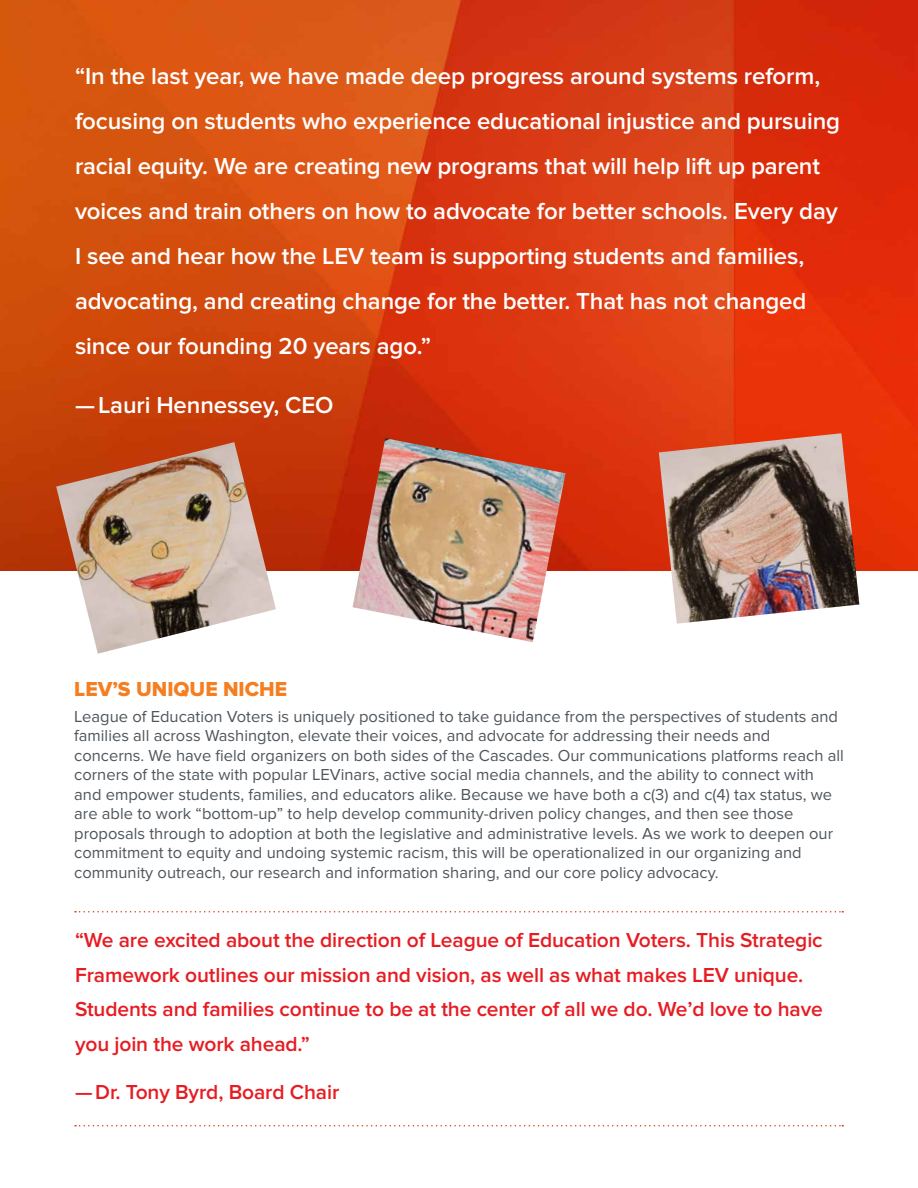
<style>
.page{position:relative;width:918px;height:1188px;background:#fff}
.page>*{position:absolute;margin:0;border:0;box-sizing:border-box;transform-origin:0 0}
.t1{font:600 24px/45px "Proxima Nova";letter-spacing:-.005em;color:#fff}
.t2{font:600 21px/34.5px "Proxima Nova";letter-spacing:-.005em;color:#e71c23}
.t3{font:21px "Proxima Nova Extrabld";color:#f57e20}
.t4{font:16.5px/19.5px "Proxima Nova";color:#4f555b}
</style>
<div class="page">
<img style="left:0;top:0;width:918px;height:570px">
<img style="left:56px;top:442px;width:220px;height:212px">
<img style="left:352px;top:438px;width:214px;height:204px">
<img style="left:659px;top:433px;width:200px;height:191px">
<svg style="left:75px;top:911px;width:768px;height:2px"></svg>
<svg style="left:75px;top:1125px;width:768px;height:1px"></svg>
<p class="t1" style="left:75px;top:54px;width:767px">“In the last year, we have made deep progress around systems reform, focusing on students who experience educational injustice and pursuing racial equity. We are creating new programs that will help lift up parent voices and train others on how to advocate for better schools. Every day I see and hear how the LEV team is supporting students and families, advocating, and creating change for the better. That has not changed since our founding 20 years ago.”</p>
<h1 class="t1" style="left:75px;top:383px;width:260px">— Lauri Hennessey, CEO</h1>
<p class="t3" style="left:74px;top:677px;width:214px">LEV’S UNIQUE NICHE</p>
<p class="t4" style="left:74px;top:707px;width:771px">League of Education Voters is uniquely positioned to take guidance from the perspectives of students and families all across Washington, elevate their voices, and advocate for addressing their needs and concerns. We have field organizers on both sides of the Cascades. Our communications platforms reach all corners of the state with popular LEVinars, active social media channels, and the ability to connect with and empower students, families, and educators alike. Because we have both a c(3) and c(4) tax status, we are able to work “bottom-up” to help develop community-driven policy changes, and then see those proposals through to adoption at both the legislative and administrative levels. As we work to deepen our commitment to equity and undoing systemic racism, this will be operationalized in our organizing and community outreach, our research and information sharing, and our core policy advocacy.</p>
<p class="t2" style="left:75px;top:923px;width:749px">“We are excited about the direction of League of Education Voters. This Strategic Framework outlines our mission and vision, as well as what makes LEV unique.<br>Students and families continue to be at the center of all we do. We’d love to have you join the work ahead.”</p>
<p class="t2" style="left:75px;top:1076px;width:266px">— Dr. Tony Byrd, Board Chair</p>
</div>
